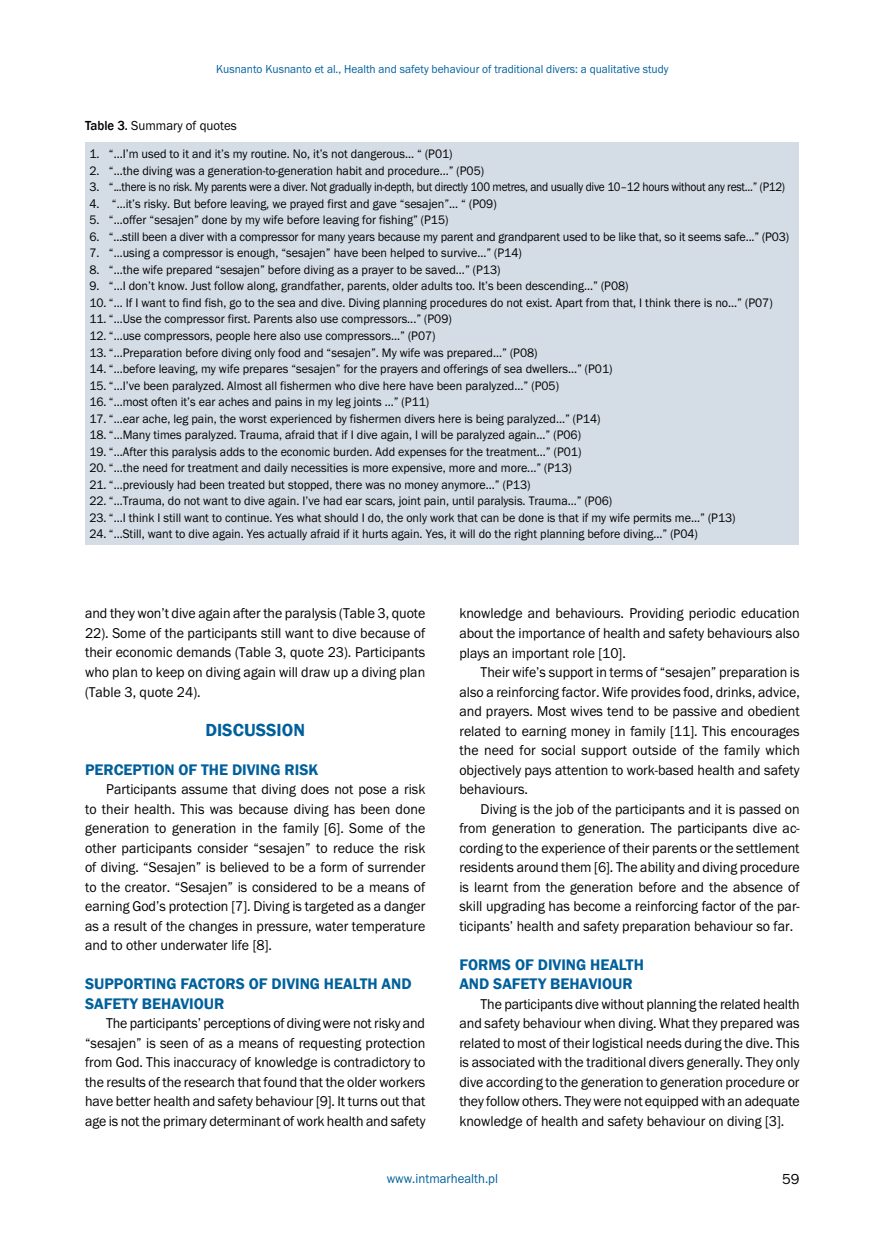
<style>
.page{position:relative;width:872px;height:1234px;background:#fff}
.page>*{position:absolute;margin:0;border:0;box-sizing:border-box;transform-origin:0 0}
.t1{font:600 18px "Franklin Gothic";color:#00609c}
.t2{font:600 15.75px/19.5px "Franklin Gothic";color:#00609c}
.t3{font:15px "Franklin Got Itc TEE";color:#000}
.t4{font:14.7px/19.5px "Franklin Got Itc TEE";color:#000;text-align:justify;scale:.95 1}
.t5{font:13.5px "Franklin Got Itc TEE";color:#000;scale:.95 1}
.t6{font:13.5px "Franklin Got Itc TEE";color:#00609c;scale:.95 1}
.t7{font:12.75px "Franklin Got Itc TEE";color:#000;scale:.95 1}
.t8{font:12.75px "Franklin Got Itc TEE";letter-spacing:-.02em;color:#000;scale:.95 1}
.t9{font:12px "Franklin Got Itc TEE";color:#00609c;scale:.95 1}
.s1{font-family:"Franklin Gothic";font-weight:500}
</style>
<div class="page">
<div style="left:85px;top:142px;width:714px;height:402px;background:#d4dce5"></div>
<p class="t9" style="left:216px;top:62px;width:478px">Kusnanto Kusnanto et al., Health and safety behaviour of traditional divers: a qualitative study</p>
<p class="t5" style="left:85px;top:118px;width:161px"><span class="s1">Table 3.</span> Summary of quotes</p>
<p class="t7" style="left:89px;top:147px;width:384px">1. “...I’m used to it and it’s my routine. No, it’s not dangerous... “ (P01)</p>
<p class="t7" style="left:89px;top:163px;width:417px">2. “...the diving was a generation-to-generation habit and procedure...” (P05)</p>
<p class="t8" style="left:89px;top:180px;width:733px">3. “...there is no risk. My parents were a diver. Not gradually in-depth, but directly 100 metres, and usually dive 10–12 hours without any rest...” (P12)</p>
<p class="t7" style="left:89px;top:196px;width:430px">4. “...it’s risky. But before leaving, we prayed first and gave “sesajen”... “ (P09)</p>
<p class="t7" style="left:89px;top:213px;width:379px">5. “...offer “sesajen” done by my wife before leaving for fishing” (P15)</p>
<p class="t7" style="left:89px;top:229px;width:738px">6. “...still been a diver with a compressor for many years because my parent and grandparent used to be like that, so it seems safe...” (P03)</p>
<p class="t7" style="left:89px;top:246px;width:457px">7. “...using a compressor is enough, “sesajen” have been helped to survive...” (P14)</p>
<p class="t7" style="left:89px;top:262px;width:434px">8. “...the wife prepared “sesajen” before diving as a prayer to be saved...” (P13)</p>
<p class="t7" style="left:89px;top:279px;width:569px">9. “...I don’t know. Just follow along, grandfather, parents, older adults too. It’s been descending...” (P08)</p>
<p class="t7" style="left:89px;top:295px;width:720px">10. “... If I want to find fish, go to the sea and dive. Diving planning procedures do not exist. Apart from that, I think there is no...” (P07)</p>
<p class="t7" style="left:89px;top:312px;width:383px">11. “...Use the compressor first. Parents also use compressors...” (P09)</p>
<p class="t7" style="left:89px;top:328px;width:366px">12. “...use compressors, people here also use compressors...” (P07)</p>
<p class="t7" style="left:89px;top:345px;width:473px">13. “...Preparation before diving only food and “sesajen”. My wife was prepared...” (P08)</p>
<p class="t7" style="left:89px;top:361px;width:552px">14. “...before leaving, my wife prepares “sesajen” for the prayers and offerings of sea dwellers...” (P01)</p>
<p class="t7" style="left:89px;top:378px;width:496px">15. “...I’ve been paralyzed. Almost all fishermen who dive here have been paralyzed...” (P05)</p>
<p class="t7" style="left:89px;top:394px;width:359px">16. “...most often it’s ear aches and pains in my leg joints ...” (P11)</p>
<p class="t7" style="left:89px;top:411px;width:539px">17. “...ear ache, leg pain, the worst experienced by fishermen divers here is being paralyzed...” (P14)</p>
<p class="t7" style="left:89px;top:427px;width:519px">18. “...Many times paralyzed. Trauma, afraid that if I dive again, I will be paralyzed again...” (P06)</p>
<p class="t7" style="left:89px;top:444px;width:519px">19. “...After this paralysis adds to the economic burden. Add expenses for the treatment...” (P01)</p>
<p class="t7" style="left:89px;top:460px;width:509px">20. “...the need for treatment and daily necessities is more expensive, more and more...” (P13)</p>
<p class="t7" style="left:89px;top:477px;width:466px">21. “...previously had been treated but stopped, there was no money anymore...” (P13)</p>
<p class="t7" style="left:89px;top:493px;width:552px">22. “...Trauma, do not want to dive again. I’ve had ear scars, joint pain, until paralysis. Trauma...” (P06)</p>
<p class="t7" style="left:89px;top:510px;width:681px">23. “...I think I still want to continue. Yes what should I do, the only work that can be done is that if my wife permits me...” (P13)</p>
<p class="t7" style="left:89px;top:526px;width:642px">24. “...Still, want to dive again. Yes actually afraid if it hurts again. Yes, it will do the right planning before diving...” (P04)</p>
<p class="t4" style="left:85px;top:604px;width:360px">and they won’t dive again after the paralysis (Table 3, quote 22). Some of the participants still want to dive because of their economic demands (Table 3, quote 23). Participants who plan to keep on diving again will draw up a diving plan (Table 3, quote 24).</p>
<p class="t1" style="left:205px;top:718px;width:101px">DISCUSSION</p>
<p class="t2" style="left:85px;top:759px;width:225px">PERCEPTION OF TH E DIVING RISK</p>
<p class="t4" style="left:85px;top:779px;width:360px;text-indent:21px">Participants assume that diving does not pose a risk to their health. This was because diving has been done generation to generation in the family [6]. Some of the other participants consider “sesajen” to reduce the risk of diving. “Sesajen” is believed to be a form of surrender to the creator. “Sesajen” is considered to be a means of earning God’s protection [7]. Diving is targeted as a danger as a result of the changes in pressure, water temperature and to other underwater life [8].</p>
<p class="t2" style="left:85px;top:974px;width:268px">SUPPORTING FACTORS OF DIVING HEALTH</p>
<p class="t2" style="left:381px;top:974px;width:31px">AND</p>
<p class="t2" style="left:85px;top:993px;width:136px">SAFETY BEHAVIOUR</p>
<p class="t4" style="left:85px;top:1013px;width:360px;text-indent:21px">The participants’ perceptions of diving were not risky and “sesajen” is seen of as a means of requesting protection from God. This inaccuracy of knowledge is contradictory to the results of the research that found that the older workers have better health and safety behaviour [9]. It turns out that age is not the primary determinant of work health and safety</p>
<p class="t4" style="left:459px;top:604px;width:360px">knowledge and behaviours. Providing periodic education about the importance of health and safety behaviours also plays an important role [10].</p>
<p class="t4" style="left:459px;top:662px;width:360px;text-indent:21px">Their wife’s support in terms of “sesajen” preparation is also a reinforcing factor. Wife provides food, drinks, advice, and prayers. Most wives tend to be passive and obedient related to earning money in family [11]. This encourages the need for social support outside of the family which objectively pays attention to work-based health and safety behaviours.</p>
<p class="t4" style="left:459px;top:799px;width:360px;text-indent:21px">Diving is the job of the participants and it is passed on from generation to generation. The participants dive ac&shy;cording to the experience of their parents or the settlement residents around them [6]. The ability and diving procedure is learnt from the generation before and the absence of skill upgrading has become a reinforcing factor of the par&shy;ticipants’ health and safety preparation behaviour so far.</p>
<p class="t2" style="left:459px;top:954px;width:170px">FORMS OF DIVING HEALTH<br>AND SAFETY BEHAVIOUR</p>
<p class="t4" style="left:459px;top:994px;width:360px;text-indent:21px">The participants dive without planning the related health and safety behaviour when diving. What they prepared was related to most of their logistical needs during the dive. This is associated with the traditional divers generally. They only dive according to the generation to generation procedure or they follow others. They were not equipped with an adequate knowledge of health and safety behaviour on diving [3].</p>
<p class="t6" style="left:387px;top:1170px;width:119px">www.intmarhealth.pl</p>
<p class="t3" style="left:782px;top:1170px;width:19px">59</p>
</div>
